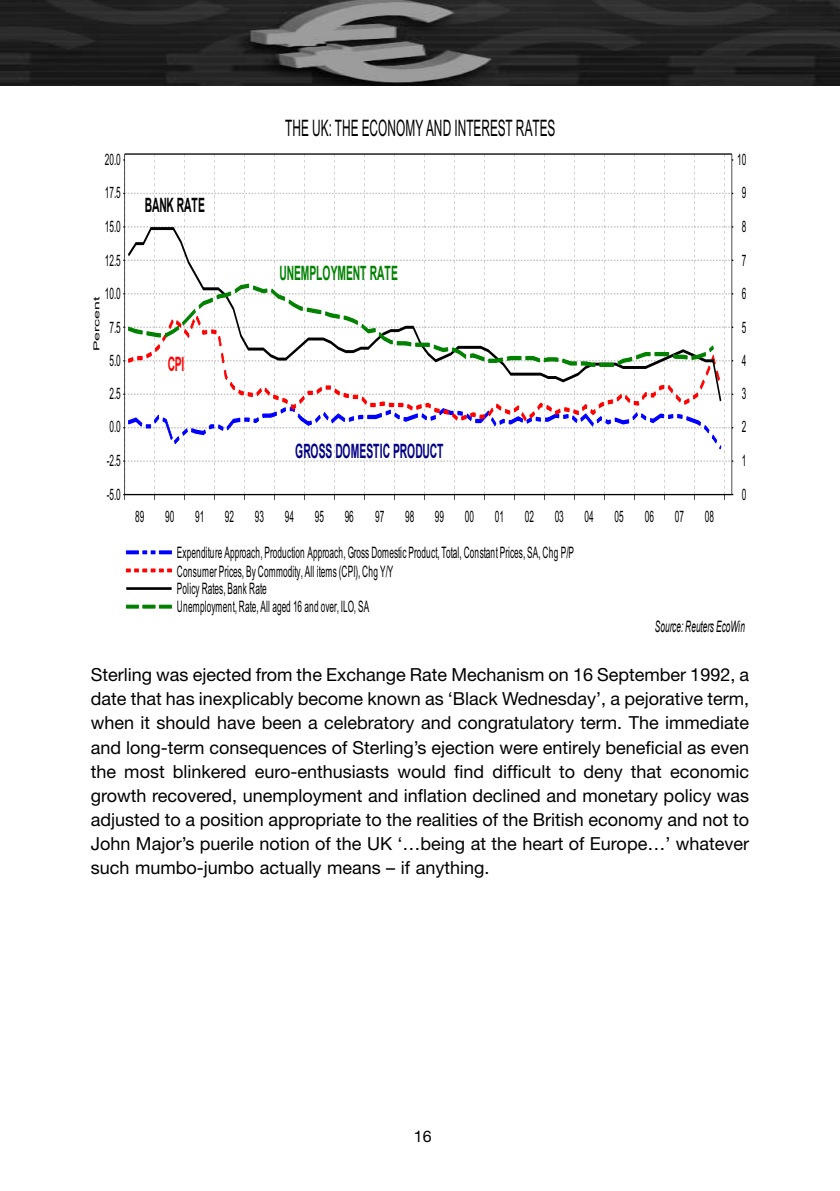
<style>
.page{position:relative;width:840px;height:1191px;background:#fff}
.page>*{position:absolute;margin:0;border:0;box-sizing:border-box;transform-origin:0 0}
.t1{font:22.8px "Arial";color:#000;scale:.52 1}
.t2{font:700 19.8px "Arial";letter-spacing:-.015em;color:#000084;scale:.52 1}
.t3{font:700 19.8px "Arial";letter-spacing:-.015em;color:#008100;scale:.52 1}
.t4{font:700 19.8px "Arial";letter-spacing:-.02em;color:#000;scale:.52 1}
.t5{font:700 19.8px "Arial";color:#f00;scale:.52 1}
.t6{font:18px/24px "Helvetica Neue";color:#000;text-align:justify}
.t7{font:16px "Helvetica Neue";color:#000}
.t8{font:15.8px/18.2px "Arial";letter-spacing:.005em;color:#000;scale:.52 1}
.t9{font:italic 15.8px "Arial";letter-spacing:.005em;color:#000;scale:.52 1}
.t10{font:8.2px "Arial";letter-spacing:.005em;color:#000;scale:1.92 1}
</style>
<div class="page">
<img style="left:0;top:0;width:839px;height:85px">
<svg style="left:126px;top:551px;width:45px;height:2px"></svg>
<svg style="left:126px;top:569px;width:45px;height:3px"></svg>
<hr style="left:126px;top:587px;width:45px;height:2px;background:#000">
<svg style="left:126px;top:605px;width:45px;height:3px"></svg>
<svg style="left:123px;top:155px;width:609px;height:345px"></svg>
<svg style="left:128px;top:405px;width:591px;height:16px"></svg>
<svg style="left:126px;top:226px;width:596px;height:179px"></svg>
<svg style="left:128px;top:284px;width:585px;height:82px"></svg>
<hr style="left:124px;top:154px;width:1px;height:340px;background:#000">
<hr style="left:125px;top:494px;width:606px;height:1px;background:#000">
<hr style="left:731px;top:154px;width:1px;height:340px;background:#000">
<hr style="left:125px;top:154px;width:606px;height:1px;background:#000">
<p class="t1" style="left:285px;top:115px;width:520px">THE UK: THE ECONOMY AND INTEREST RATES</p>
<p class="t8" style="left:105px;top:150px;width:32px">20.0</p>
<p class="t8" style="left:736px;top:150px;width:19px">10</p>
<p class="t8" style="left:105px;top:184px;width:32px">17.5</p>
<p class="t4" style="left:145px;top:192px;width:117px">BANK RATE</p>
<p class="t8" style="left:741px;top:184px;width:10px">9</p>
<p class="t8" style="left:105px;top:217px;width:32px">15.0</p>
<p class="t8" style="left:741px;top:217px;width:10px">8</p>
<p class="t8" style="left:105px;top:251px;width:32px">12.5</p>
<p class="t3" style="left:279px;top:260px;width:229px">UNEMPLOYMENT RATE</p>
<p class="t8" style="left:741px;top:251px;width:10px">7</p>
<p class="t8" style="left:105px;top:284px;width:32px">10.0</p>
<p class="t10" style="left:92px;top:351px;width:30px;rotate:-90deg">Percent</p>
<p class="t8" style="left:109px;top:318px;width:23px">7.5</p>
<p class="t8" style="left:741px;top:284px;width:10px">6</p>
<p class="t8" style="left:741px;top:318px;width:10px">5</p>
<p class="t8" style="left:109px;top:351px;width:23px">5.0</p>
<p class="t5" style="left:168px;top:351px;width:34px">CPI</p>
<p class="t8" style="left:741px;top:351px;width:10px">4</p>
<p class="t8" style="left:109px;top:384px;width:23px">2.5</p>
<p class="t8" style="left:741px;top:384px;width:10px">3</p>
<p class="t8" style="left:109px;top:418px;width:23px">0.0</p>
<p class="t8" style="left:741px;top:418px;width:10px">2</p>
<p class="t8" style="left:107px;top:451px;width:28px">-2.5</p>
<p class="t2" style="left:295px;top:438px;width:286px">GROSS DOMESTIC PRODUCT</p>
<p class="t8" style="left:741px;top:451px;width:10px">1</p>
<p class="t8" style="left:107px;top:485px;width:28px">-5.0</p>
<p class="t8" style="left:741px;top:485px;width:10px">0</p>
<p class="t8" style="left:135px;top:507px;width:19px">89</p>
<p class="t8" style="left:165px;top:507px;width:19px">90</p>
<p class="t8" style="left:195px;top:507px;width:19px">91</p>
<p class="t8" style="left:225px;top:507px;width:19px">92</p>
<p class="t8" style="left:255px;top:507px;width:19px">93</p>
<p class="t8" style="left:284px;top:507px;width:19px">94</p>
<p class="t8" style="left:314px;top:507px;width:19px">95</p>
<p class="t8" style="left:344px;top:507px;width:19px">96</p>
<p class="t8" style="left:375px;top:507px;width:19px">97</p>
<p class="t8" style="left:405px;top:507px;width:19px">98</p>
<p class="t8" style="left:434px;top:507px;width:19px">99</p>
<p class="t8" style="left:464px;top:507px;width:19px">00</p>
<p class="t8" style="left:494px;top:507px;width:19px">01</p>
<p class="t8" style="left:524px;top:507px;width:19px">02</p>
<p class="t8" style="left:554px;top:507px;width:19px">03</p>
<p class="t8" style="left:584px;top:507px;width:19px">04</p>
<p class="t8" style="left:614px;top:507px;width:19px">05</p>
<p class="t8" style="left:644px;top:507px;width:19px">06</p>
<p class="t8" style="left:674px;top:507px;width:19px">07</p>
<p class="t8" style="left:704px;top:507px;width:19px">08</p>
<p class="t8" style="left:177px;top:543px;width:764px">Expenditure Approach, Production Approach, Gross Domestic Product, Total, Constant Prices, SA, Chg P/P Consumer Prices, By Commodity, All items (CPI), Chg Y/Y<br>Policy Rates, Bank Rate<br>Unemployment, Rate, All aged 16 and over, ILO, SA</p>
<p class="t9" style="left:654px;top:616px;width:175px">Source: Reuters EcoWin</p>
<p class="t6" style="left:91px;top:663px;width:659px">Sterling was ejected from the Exchange Rate Mechanism on 16 September 1992, a date that has inexplicably become known as ‘Black Wednesday’, a pejorative term, when it should have been a celebratory and congratulatory term. The immediate and long-term consequences of Sterling’s ejection were entirely beneficial as even the most blinkered euro-enthusiasts would find difficult to deny that economic growth recovered, unemployment and inflation declined and monetary policy was adjusted to a position appropriate to the realities of the British economy and not to John Major’s puerile notion of the UK ‘…being at the heart of Europe…’ whatever such mumbo-jumbo actually means – if anything.</p>
<p class="t7" style="left:414px;top:1126px;width:19px">16</p>
</div>
